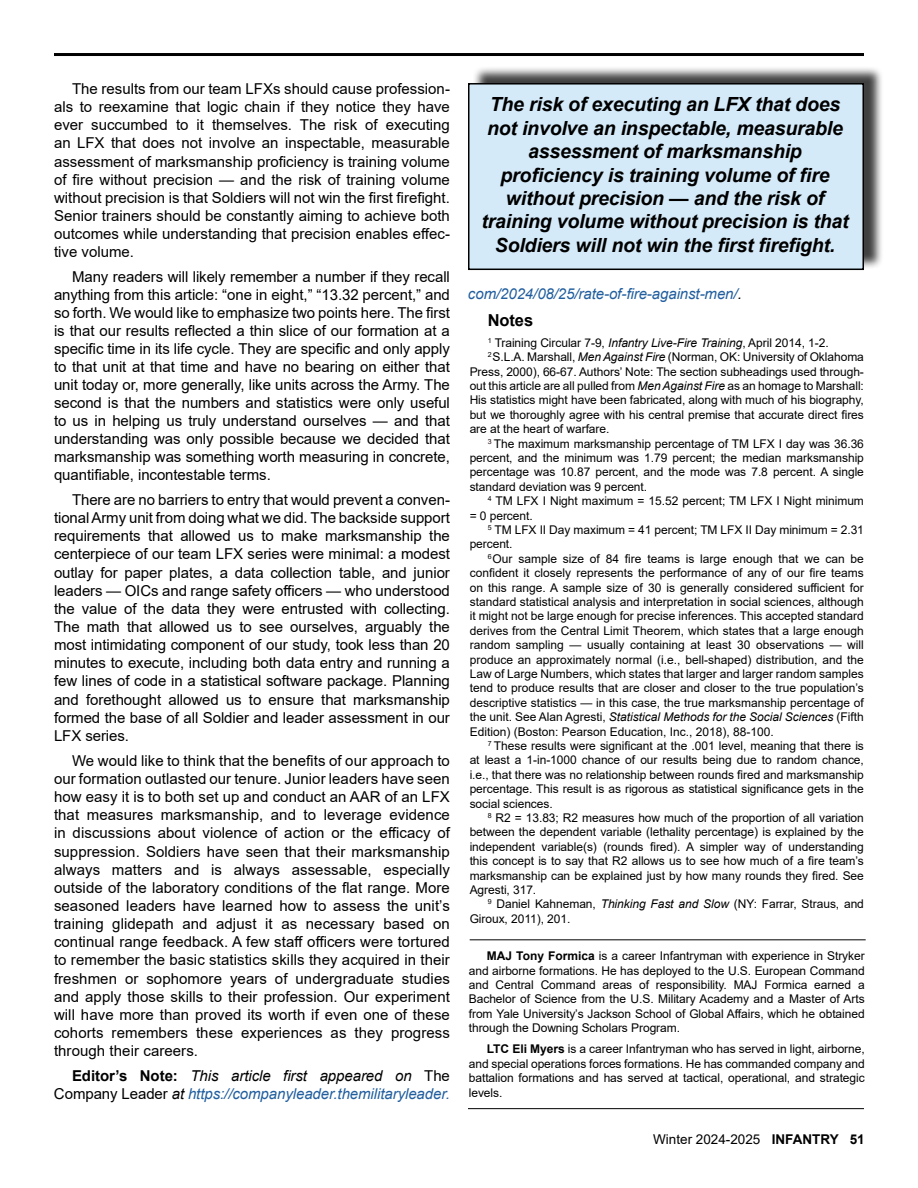
<style>
.page{position:relative;width:918px;height:1188px;background:#fff}
.page>*{position:absolute;margin:0;border:0;box-sizing:border-box;transform-origin:0 0}
.t1{font:italic 700 19.5px/23.4px "Arial";letter-spacing:-.01em;color:#000;text-align:center}
.t2{font:700 16.5px "Arial";letter-spacing:-.005em;color:#000}
.t3{font:15px/18.1px "Arial";color:#000;text-align:justify}
.t4{font:italic 15px/18px "Arial";letter-spacing:-.005em;color:#215e9e;text-align:right}
.t5{font:13.5px "Arial";color:#000}
.t6{font:12px/14.4px "Arial";letter-spacing:-.005em;color:#000;text-align:justify}
.t7{font:italic 12px "Arial";color:#000}
.s1{font-weight:700;font-style:normal;color:#000}
.s2{color:#000}
.s3{font-style:normal;color:#000}
.s4{font-style:italic}
.s5{font-style:normal}
.s6{font-weight:700}
</style>
<div class="page">
<hr style="left:54px;top:53px;width:810px;height:3px;background:#000">
<hr style="left:468px;top:1108px;width:396px;height:1px;background:#000">
<hr style="left:470px;top:939px;width:396px;height:1px;background:#000">
<div style="left:472px;top:66px;width:412px;height:203px;background:#000;opacity:.75"></div>
<div style="left:469px;top:84px;width:394px;height:185px;background:#d4eaf9"></div>
<div style="left:468px;top:83px;width:396px;height:187px;border:2px solid #000"></div>
<p class="t3" style="left:54px;top:80px;width:397px;text-indent:18px">The results from our team LFXs should cause profession&shy;als to reexamine that logic chain if they notice they have ever succumbed to it themselves. The risk of executing an LFX that does not involve an inspectable, measurable assessment of marksmanship proficiency is training volume of fire without precision — and the risk of training volume without precision is that Soldiers will not win the first firefight.<br>Senior trainers should be constantly aiming to achieve both outcomes while understanding that precision enables effec&shy;tive volume.</p>
<p class="t3" style="left:54px;top:268px;width:397px;text-indent:18px">Many readers will likely remember a number if they recall anything from this article: “one in eight,” “13.32 percent,” and so forth. We would like to emphasize two points here. The first is that our results reflected a thin slice of our formation at a specific time in its life cycle. They are specific and only apply to that unit at that time and have no bearing on either that unit today or, more generally, like units across the Army. The second is that the numbers and statistics were only useful to us in helping us truly understand ourselves — and that understanding was only possible because we decided that marksmanship was something worth measuring in concrete, quantifiable, incontestable terms.</p>
<p class="t3" style="left:54px;top:491px;width:397px;text-indent:18px">There are no barriers to entry that would prevent a conven&shy;tional Army unit from doing what we did. The backside support requirements that allowed us to make marksmanship the centerpiece of our team LFX series were minimal: a modest outlay for paper plates, a data collection table, and junior leaders — OICs and range safety officers — who understood the value of the data they were entrusted with collecting.<br>The math that allowed us to see ourselves, arguably the most intimidating component of our study, took less than 20 minutes to execute, including both data entry and running a few lines of code in a statistical software package. Planning and forethought allowed us to ensure that marksmanship formed the base of all Soldier and leader assessment in our LFX series.</p>
<p class="t3" style="left:54px;top:751px;width:397px;text-indent:18px">We would like to think that the benefits of our approach to our formation outlasted our tenure. Junior leaders have seen how easy it is to both set up and conduct an AAR of an LFX that measures marksmanship, and to leverage evidence in discussions about violence of action or the efficacy of suppression. Soldiers have seen that their marksmanship always matters and is always assessable, especially outside of the laboratory conditions of the flat range. More seasoned leaders have learned how to assess the unit’s training glidepath and adjust it as necessary based on continual range feedback. A few staff officers were tortured to remember the basic statistics skills they acquired in their freshmen or sophomore years of undergraduate studies and apply those skills to their profession. Our experiment will have more than proved its worth if even one of these cohorts remembers these experiences as they progress through their careers.</p>
<p class="t4" style="left:54px;top:1067px;width:397px"><span class="s1">Editor’s Note:</span> <span class="s2">This article first appeared on</span> <span class="s3">The<br>Company Leader</span> <span class="s2">at</span> https://companyleader.themilitaryleader.</p>
<p class="t1" style="left:482px;top:93px;width:369px">The risk of executing an LFX that does not involve an inspectable, measurable assessment of marksmanship proficiency is training volume of fire without precision — and the risk of training volume without precision is that Soldiers will not win the first firefight.</p>
<p class="t4" style="left:468px;top:285px;width:275px">com/2024/08/25/rate-of-fire-against-men/<span class="s2">.</span></p>
<h2 class="t2" style="left:488px;top:308px;width:47px">Notes</h2>
<p class="t6" style="left:488px;top:335px;width:343px"><sup>1</sup> Training Circular 7-9, <span class="s4">Infantry Live-Fire Training</span>, April 2014, 1-2.</p>
<p class="t6" style="left:488px;top:350px;width:378px"><sup>2</sup>S.L.A. Marshall, <span class="s4">Men Against Fire</span> (Norman, OK: University of Oklahoma</p>
<p class="t6" style="left:470px;top:364px;width:396px">Press, 2000), 66-67. Authors’ Note: The section subheadings used through-</p>
<p class="t6" style="left:470px;top:378px;width:396px">out this article are all pulled from <span class="s4">Men Against Fire</span> as an homage to Marshall:</p>
<p class="t6" style="left:470px;top:393px;width:396px">His statistics might have been fabricated, along with much of his biography,</p>
<p class="t6" style="left:470px;top:407px;width:396px">but we thoroughly agree with his central premise that accurate direct fires</p>
<p class="t6" style="left:470px;top:422px;width:141px">are at the heart of warfare.</p>
<p class="t6" style="left:488px;top:436px;width:378px"><sup>3</sup> The maximum marksmanship percentage of TM LFX I day was 36.36</p>
<p class="t6" style="left:470px;top:450px;width:396px">percent, and the minimum was 1.79 percent; the median marksmanship</p>
<p class="t6" style="left:470px;top:465px;width:396px">percentage was 10.87 percent, and the mode was 7.8 percent. A single</p>
<p class="t6" style="left:470px;top:479px;width:179px">standard deviation was 9 percent.</p>
<p class="t6" style="left:488px;top:494px;width:378px"><sup>4</sup> TM LFX I Night maximum = 15.52 percent; TM LFX I Night minimum</p>
<p class="t6" style="left:470px;top:508px;width:65px">= 0 percent.</p>
<p class="t6" style="left:488px;top:522px;width:378px"><sup>5</sup> TM LFX II Day maximum = 41 percent; TM LFX II Day minimum = 2.31</p>
<p class="t6" style="left:470px;top:537px;width:44px">percent.</p>
<p class="t6" style="left:488px;top:551px;width:378px"><sup>6</sup>Our sample size of 84 fire teams is large enough that we can be</p>
<p class="t6" style="left:470px;top:566px;width:396px">confident it closely represents the performance of any of our fire teams</p>
<p class="t6" style="left:470px;top:580px;width:396px">on this range. A sample size of 30 is generally considered sufficient for</p>
<p class="t6" style="left:470px;top:594px;width:396px">standard statistical analysis and interpretation in social sciences, although</p>
<p class="t6" style="left:470px;top:609px;width:396px">it might not be large enough for precise inferences. This accepted standard</p>
<p class="t6" style="left:470px;top:623px;width:396px">derives from the Central Limit Theorem, which states that a large enough</p>
<p class="t6" style="left:470px;top:638px;width:396px">random sampling — usually containing at least 30 observations — will</p>
<p class="t6" style="left:470px;top:652px;width:396px">produce an approximately normal (i.e., bell-shaped) distribution, and the</p>
<p class="t6" style="left:470px;top:666px;width:396px">Law of Large Numbers, which states that larger and larger random samples</p>
<p class="t6" style="left:470px;top:681px;width:396px">tend to produce results that are closer and closer to the true population’s</p>
<p class="t6" style="left:470px;top:695px;width:396px">descriptive statistics — in this case, the true marksmanship percentage of</p>
<p class="t7" style="left:470px;top:709px;width:396px"><span class="s5">the unit. See Alan Agresti,</span> Statistical Methods for the Social Sciences <span class="s5">(Fifth</span></p>
<p class="t6" style="left:470px;top:724px;width:306px">Edition) (Boston: Pearson Education, Inc., 2018), 88-100.</p>
<p class="t6" style="left:488px;top:738px;width:378px"><sup>7</sup> These results were significant at the .001 level, meaning that there is</p>
<p class="t6" style="left:470px;top:753px;width:396px">at least a 1-in-1000 chance of our results being due to random chance,</p>
<p class="t6" style="left:470px;top:767px;width:396px">i.e., that there was no relationship between rounds fired and marksmanship</p>
<p class="t6" style="left:470px;top:782px;width:396px">percentage. This result is as rigorous as statistical significance gets in the</p>
<p class="t6" style="left:470px;top:796px;width:85px">social sciences.</p>
<p class="t6" style="left:488px;top:810px;width:378px"><sup>8</sup> R2 = 13.83; R2 measures how much of the proportion of all variation</p>
<p class="t6" style="left:470px;top:825px;width:396px">between the dependent variable (lethality percentage) is explained by the</p>
<p class="t6" style="left:470px;top:839px;width:396px">independent variable(s) (rounds fired). A simpler way of understanding</p>
<p class="t6" style="left:470px;top:854px;width:396px">this concept is to say that R2 allows us to see how much of a fire team’s</p>
<p class="t6" style="left:470px;top:868px;width:396px">marksmanship can be explained just by how many rounds they fired. See</p>
<p class="t6" style="left:470px;top:882px;width:68px">Agresti, 317.</p>
<p class="t6" style="left:488px;top:897px;width:378px"><sup>9</sup> Daniel Kahneman, <span class="s4">Thinking Fast and Slow</span> (NY: Farrar, Straus, and</p>
<p class="t6" style="left:470px;top:911px;width:102px">Giroux, 2011), 201.</p>
<p class="t6" style="left:469px;top:949px;width:397px;text-indent:18px"><span class="s6">MAJ Tony Formica</span> is a career Infantryman with experience in Stryker and airborne formations. He has deployed to the U.S. European Command and Central Command areas of responsibility. MAJ Formica earned a Bachelor of Science from the U.S. Military Academy and a Master of Arts from Yale University’s Jackson School of Global Affairs, which he obtained through the Downing Scholars Program.</p>
<p class="t6" style="left:469px;top:1042px;width:397px;text-indent:18px"><span class="s6">LTC Eli Myers</span> is a career Infantryman who has served in light, airborne, and special operations forces formations. He has commanded company and battalion formations and has served at tactical, operational, and strategic levels.</p>
<p class="t5" style="left:653px;top:1130px;width:213px">Winter 2024-2025 <span class="s6">INFANTRY 51</span></p>
</div>
